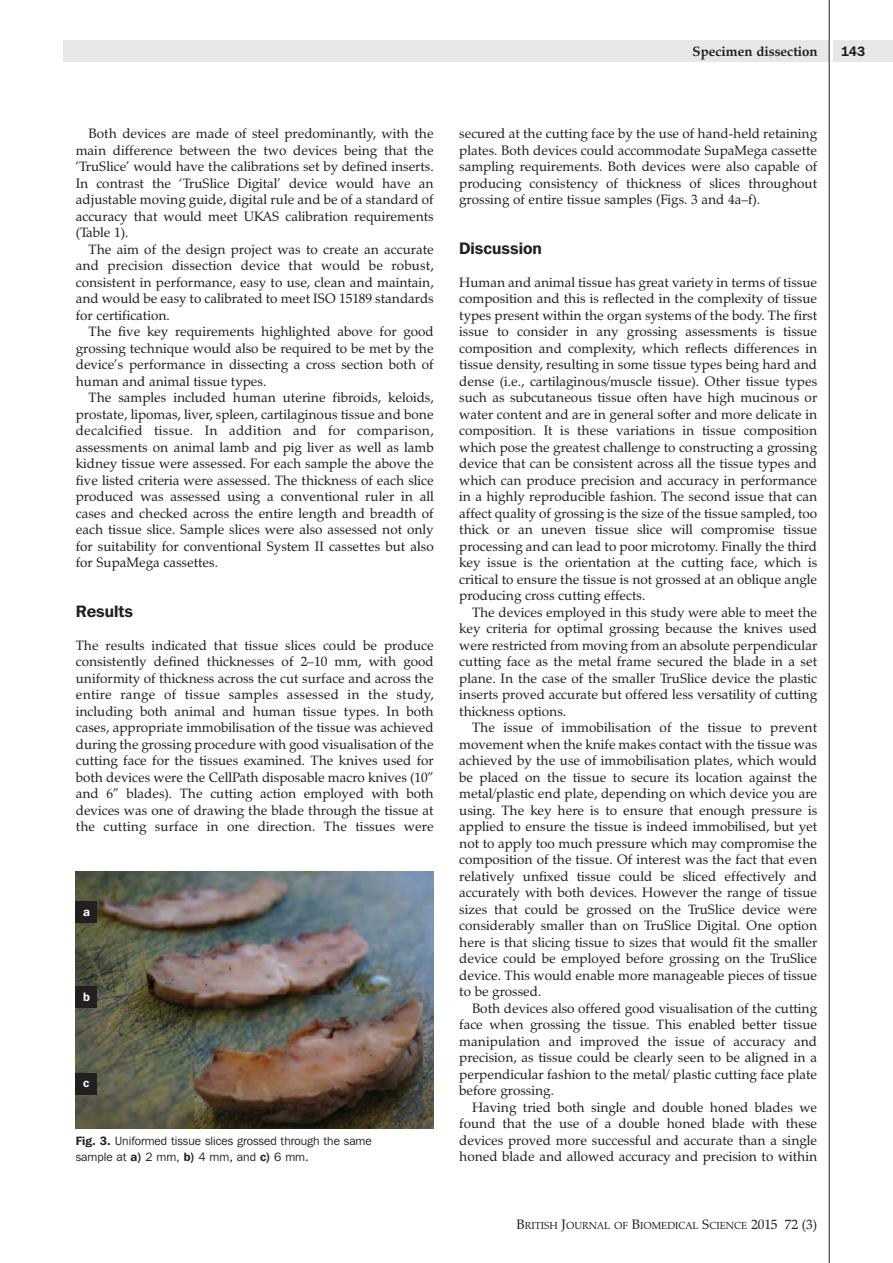
<style>
.page{position:relative;width:893px;height:1263px;background:#fff}
.page>*{position:absolute;margin:0;border:0;box-sizing:border-box;transform-origin:0 0}
.t1{font:600 16.5px "Franklin Gothic IT Cby BT";color:#231f20}
.t2{font:13.5px/16.5px "Zapf Calligraphic 801 BT";color:#231f20;text-align:justify}
.t3{font:700 13.5px "Zapf Calligraphic 801 BT";color:#231f20}
.t4{font:600 13.5px "Franklin Gothic IT Cby BT";color:#231f20}
.t5{font:12px/16.5px "Franklin Gothic IT Cby BT";color:#231f20}
.t6{font:600 12px "Franklin Gothic IT Cby BT";color:#fff}
.t7{font:10.2px "Zapf Calligraphic 801 BT";color:#231f20}
.s1{font-weight:600}
.s2{font-size:13.5px}
</style>
<div class="page">
<div style="left:64px;top:40px;width:765px;height:22px;background:#e6e7e9"></div>
<div style="left:833px;top:40px;width:60px;height:22px;background:#e6e7e9"></div>
<hr style="left:829px;top:0;width:1px;height:1263px;background:#231f20">
<img style="left:76px;top:872px;width:358px;height:256px">
<div style="left:76px;top:901px;width:21px;height:21px;background:#231f20"></div>
<div style="left:76px;top:987px;width:21px;height:21px;background:#231f20"></div>
<div style="left:76px;top:1073px;width:21px;height:21px;background:#231f20"></div>
<p class="t3" style="left:692px;top:46px;width:127px">Specimen dissection</p>
<p class="t4" style="left:841px;top:47px;width:26px">143</p>
<p class="t2" style="left:76px;top:127px;width:359px;text-indent:13px">Both devices are made of steel predominantly, with the main difference between the two devices being that the ‘TruSlice’ would have the calibrations set by defined inserts.<br>In contrast the ‘TruSlice Digital’ device would have an adjustable moving guide, digital rule and be of a standard of accuracy that would meet UKAS calibration requirements (Table 1).</p>
<p class="t2" style="left:76px;top:242px;width:359px;text-indent:13px">The aim of the design project was to create an accurate and precision dissection device that would be robust, consistent in performance, easy to use, clean and maintain, and would be easy to calibrated to meet ISO 15189 standards for certification.</p>
<p class="t2" style="left:76px;top:325px;width:359px;text-indent:13px">The five key requirements highlighted above for good grossing technique would also be required to be met by the device’s performance in dissecting a cross section both of human and animal tissue types.</p>
<p class="t2" style="left:76px;top:391px;width:359px;text-indent:13px">The samples included human uterine fibroids, keloids, prostate, lipomas, liver, spleen, cartilaginous tissue and bone decalcified tissue. In addition and for comparison, assessments on animal lamb and pig liver as well as lamb kidney tissue were assessed. For each sample the above the five listed criteria were assessed. The thickness of each slice produced was assessed using a conventional ruler in all cases and checked across the entire length and breadth of each tissue slice. Sample slices were also assessed not only for suitability for conventional System II cassettes but also for SupaMega cassettes.</p>
<p class="t1" style="left:76px;top:605px;width:59px">Results</p>
<p class="t2" style="left:76px;top:638px;width:359px">The results indicated that tissue slices could be produce consistently defined thicknesses of 2–10 mm, with good uniformity of thickness across the cut surface and across the entire range of tissue samples assessed in the study, including both animal and human tissue types. In both cases, appropriate immobilisation of the tissue was achieved during the grossing procedure with good visualisation of the cutting face for the tissues examined. The knives used for both devices were the CellPath disposable macro knives (10” and 6” blades). The cutting action employed with both devices was one of drawing the blade through the tissue at the cutting surface in one direction. The tissues were</p>
<p class="t6" style="left:83px;top:907px;width:8px">a</p>
<p class="t6" style="left:83px;top:993px;width:8px">b</p>
<p class="t6" style="left:83px;top:1079px;width:8px">c</p>
<p class="t5" style="left:76px;top:1133px;width:297px"><span class="s1">Fig. 3.</span> Uniformed tissue slices grossed through the same sample at <span class="s1">a)</span> 2 mm, <span class="s1">b)</span> 4 mm, and <span class="s1">c)</span> 6 mm.</p>
<p class="t2" style="left:459px;top:127px;width:359px">secured at the cutting face by the use of hand-held retaining plates. Both devices could accommodate SupaMega cassette sampling requirements. Both devices were also capable of producing consistency of thickness of slices throughout grossing of entire tissue samples (Figs. 3 and 4a–f).</p>
<p class="t1" style="left:459px;top:242px;width:84px">Discussion</p>
<p class="t2" style="left:459px;top:275px;width:359px">Human and animal tissue has great variety in terms of tissue composition and this is reflected in the complexity of tissue types present within the organ systems of the body. The first issue to consider in any grossing assessments is tissue composition and complexity, which reflects differences in tissue density, resulting in some tissue types being hard and dense (i.e., cartilaginous/muscle tissue). Other tissue types such as subcutaneous tissue often have high mucinous or water content and are in general softer and more delicate in composition. It is these variations in tissue composition which pose the greatest challenge to constructing a grossing device that can be consistent across all the tissue types and which can produce precision and accuracy in performance in a highly reproducible fashion. The second issue that can affect quality of grossing is the size of the tissue sampled, too thick or an uneven tissue slice will compromise tissue processing and can lead to poor microtomy. Finally the third key issue is the orientation at the cutting face, which is critical to ensure the tissue is not grossed at an oblique angle producing cross cutting effects.</p>
<p class="t2" style="left:459px;top:605px;width:359px;text-indent:13px">The devices employed in this study were able to meet the key criteria for optimal grossing because the knives used were restricted from moving from an absolute perpendicular cutting face as the metal frame secured the blade in a set plane. In the case of the smaller TruSlice device the plastic inserts proved accurate but offered less versatility of cutting thickness options.</p>
<p class="t2" style="left:459px;top:721px;width:359px;text-indent:13px">The issue of immobilisation of the tissue to prevent movement when the knife makes contact with the tissue was achieved by the use of immobilisation plates, which would be placed on the tissue to secure its location against the metal/plastic end plate, depending on which device you are using. The key here is to ensure that enough pressure is applied to ensure the tissue is indeed immobilised, but yet not to apply too much pressure which may compromise the composition of the tissue. Of interest was the fact that even relatively unfixed tissue could be sliced effectively and accurately with both devices. However the range of tissue sizes that could be grossed on the TruSlice device were considerably smaller than on TruSlice Digital. One option here is that slicing tissue to sizes that would fit the smaller device could be employed before grossing on the TruSlice device. This would enable more manageable pieces of tissue to be grossed.</p>
<p class="t2" style="left:459px;top:1001px;width:359px;text-indent:13px">Both devices also offered good visualisation of the cutting face when grossing the tissue. This enabled better tissue manipulation and improved the issue of accuracy and precision, as tissue could be clearly seen to be aligned in a perpendicular fashion to the metal/ plastic cutting face plate before grossing.</p>
<p class="t2" style="left:459px;top:1100px;width:359px;text-indent:13px">Having tried both single and double honed blades we found that the use of a double honed blade with these devices proved more successful and accurate than a single honed blade and allowed accuracy and precision to within</p>
<p class="t7" style="left:516px;top:1222px;width:302px"><span class="s2">B</span>RITISH <span class="s2">J</span>OURNAL OF <span class="s2">B</span>IOMEDICAL <span class="s2">S</span>CIENCE <span class="s2">2015 72 (3)</span></p>
</div>
